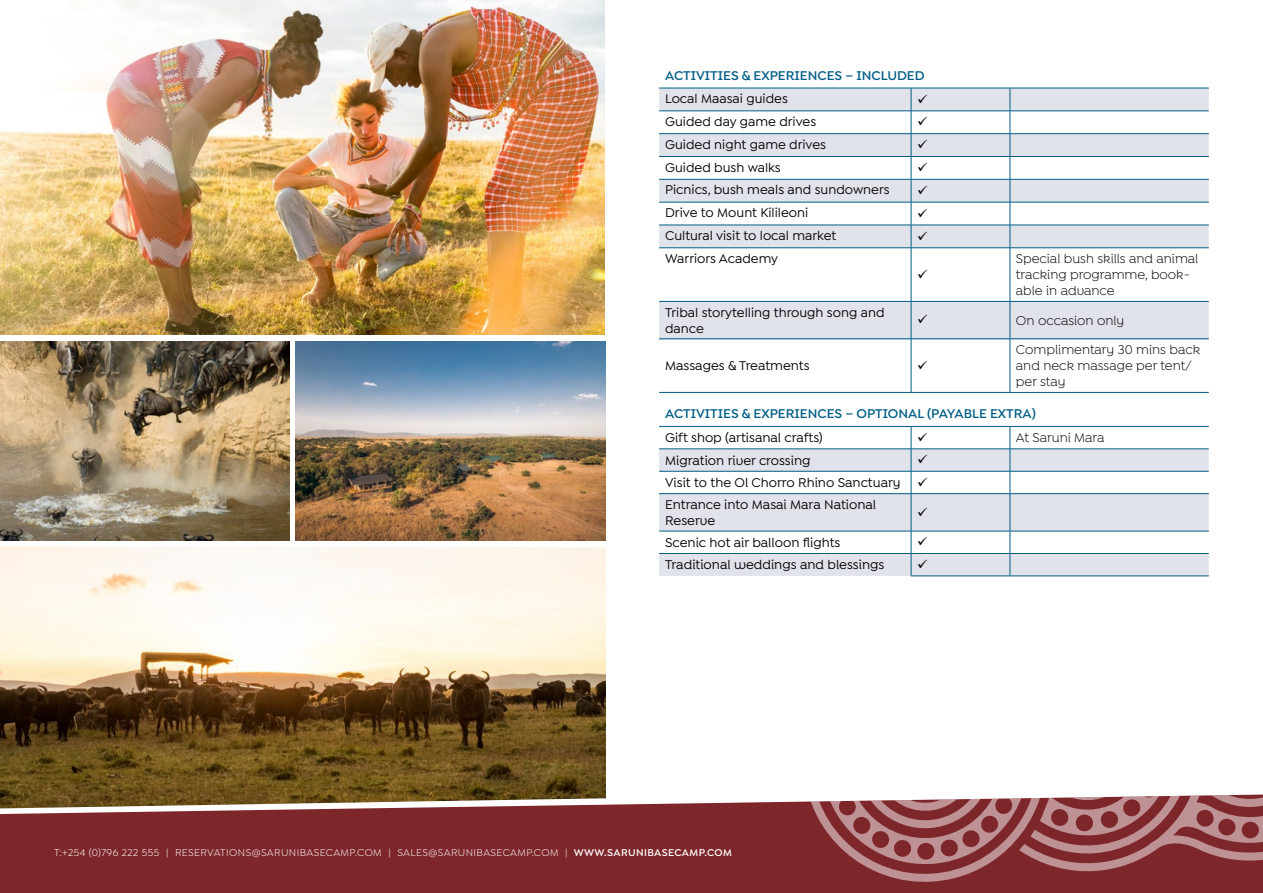
<style>
.page{position:relative;width:1263px;height:893px;background:#fff}
.page>*{position:absolute;margin:0;border:0;box-sizing:border-box;transform-origin:0 0}
.t1{font:500 13.5px/16.2px "Isidora Sans";color:#000}
.t2{font:500 13.5px/21.8px "Isidora Sans Alt";color:#000}
.t3{font:13.5px/16.2px "Isidora Sans Alt";color:#000}
.t4{font:600 13.5px "Isidora Sans Alt";color:#005e86}
.t5{font:10.5px "Isidora Sans";letter-spacing:.04em;color:#fff}
.s1{font-weight:600}
</style>
<div class="page">
<div style="left:0;top:801px;width:1263px;height:92px;background:#7e272a"></div>
<svg style="left:800px;top:794px;width:463px;height:92px"></svg>
<svg style="left:659px;top:89px;width:550px;height:487px"></svg>
<hr style="left:659px;top:338px;width:252px;height:1px;background:#005e86">
<hr style="left:911px;top:338px;width:99px;height:1px;background:#005e86">
<hr style="left:1010px;top:338px;width:199px;height:1px;background:#005e86">
<hr style="left:911px;top:339px;width:1px;height:53px;background:#005e86">
<hr style="left:1010px;top:339px;width:1px;height:53px;background:#005e86">
<hr style="left:659px;top:392px;width:252px;height:1px;background:#005e86">
<hr style="left:911px;top:392px;width:99px;height:1px;background:#005e86">
<hr style="left:1010px;top:392px;width:199px;height:1px;background:#005e86">
<hr style="left:659px;top:426px;width:252px;height:1px;background:#005e86">
<hr style="left:911px;top:426px;width:99px;height:1px;background:#005e86">
<hr style="left:1010px;top:426px;width:199px;height:1px;background:#005e86">
<hr style="left:659px;top:449px;width:252px;height:1px;background:#005e86">
<hr style="left:911px;top:449px;width:99px;height:1px;background:#005e86">
<hr style="left:1010px;top:449px;width:199px;height:1px;background:#005e86">
<hr style="left:659px;top:471px;width:252px;height:1px;background:#005e86">
<hr style="left:911px;top:471px;width:99px;height:1px;background:#005e86">
<svg style="left:911px;top:427px;width:1px;height:66px"></svg>
<hr style="left:1010px;top:471px;width:199px;height:1px;background:#005e86">
<svg style="left:1010px;top:427px;width:1px;height:66px"></svg>
<hr style="left:659px;top:493px;width:252px;height:1px;background:#005e86">
<hr style="left:911px;top:493px;width:99px;height:1px;background:#005e86">
<hr style="left:911px;top:494px;width:1px;height:37px;background:#005e86">
<hr style="left:1010px;top:493px;width:199px;height:1px;background:#005e86">
<hr style="left:1010px;top:494px;width:1px;height:37px;background:#005e86">
<hr style="left:659px;top:531px;width:252px;height:1px;background:#005e86">
<hr style="left:911px;top:531px;width:99px;height:1px;background:#005e86">
<hr style="left:1010px;top:531px;width:199px;height:1px;background:#005e86">
<hr style="left:911px;top:553px;width:99px;height:1px;background:#005e86">
<hr style="left:1010px;top:553px;width:199px;height:1px;background:#005e86">
<svg style="left:1010px;top:531px;width:1px;height:45px"></svg>
<hr style="left:911px;top:576px;width:99px;height:1px;background:#005e86">
<hr style="left:1010px;top:576px;width:199px;height:1px;background:#005e86">
<hr style="left:659px;top:133px;width:252px;height:1px;background:#005e86">
<hr style="left:659px;top:156px;width:252px;height:1px;background:#005e86">
<hr style="left:659px;top:179px;width:252px;height:1px;background:#005e86">
<hr style="left:659px;top:202px;width:252px;height:1px;background:#005e86">
<hr style="left:659px;top:111px;width:252px;height:1px;background:#005e86">
<hr style="left:911px;top:111px;width:99px;height:1px;background:#005e86">
<hr style="left:1010px;top:111px;width:199px;height:1px;background:#005e86">
<hr style="left:911px;top:133px;width:99px;height:1px;background:#005e86">
<hr style="left:1010px;top:133px;width:199px;height:1px;background:#005e86">
<hr style="left:911px;top:156px;width:99px;height:1px;background:#005e86">
<hr style="left:1010px;top:156px;width:199px;height:1px;background:#005e86">
<hr style="left:911px;top:179px;width:99px;height:1px;background:#005e86">
<hr style="left:1010px;top:179px;width:199px;height:1px;background:#005e86">
<hr style="left:911px;top:202px;width:99px;height:1px;background:#005e86">
<hr style="left:1010px;top:202px;width:199px;height:1px;background:#005e86">
<hr style="left:659px;top:225px;width:252px;height:1px;background:#005e86">
<hr style="left:911px;top:225px;width:99px;height:1px;background:#005e86">
<svg style="left:911px;top:89px;width:1px;height:159px"></svg>
<hr style="left:1010px;top:225px;width:199px;height:1px;background:#005e86">
<svg style="left:1010px;top:89px;width:1px;height:159px"></svg>
<hr style="left:659px;top:248px;width:252px;height:1px;background:#005e86">
<hr style="left:911px;top:248px;width:99px;height:1px;background:#005e86">
<hr style="left:911px;top:248px;width:1px;height:53px;background:#005e86">
<hr style="left:1010px;top:248px;width:199px;height:1px;background:#005e86">
<hr style="left:1010px;top:248px;width:1px;height:53px;background:#005e86">
<hr style="left:659px;top:301px;width:252px;height:1px;background:#005e86">
<hr style="left:911px;top:301px;width:99px;height:1px;background:#005e86">
<hr style="left:911px;top:302px;width:1px;height:37px;background:#005e86">
<hr style="left:1010px;top:301px;width:199px;height:1px;background:#005e86">
<hr style="left:1010px;top:302px;width:1px;height:37px;background:#005e86">
<hr style="left:659px;top:553px;width:252px;height:1px;background:#005e86">
<svg style="left:911px;top:531px;width:1px;height:45px"></svg>
<hr style="left:659px;top:88px;width:252px;height:1px;background:#005e86">
<hr style="left:911px;top:88px;width:99px;height:1px;background:#005e86">
<hr style="left:1010px;top:88px;width:199px;height:1px;background:#005e86">
<img style="left:0;top:546px;width:606px;height:262px">
<img style="left:0;top:341px;width:289px;height:199px">
<img style="left:0;top:0;width:605px;height:334px">
<img style="left:295px;top:341px;width:311px;height:199px">
<svg style="left:918px;top:94px;width:9px;height:9px"></svg>
<svg style="left:918px;top:117px;width:9px;height:9px"></svg>
<svg style="left:918px;top:140px;width:9px;height:9px"></svg>
<svg style="left:918px;top:163px;width:9px;height:8px"></svg>
<svg style="left:918px;top:185px;width:9px;height:9px"></svg>
<svg style="left:918px;top:208px;width:9px;height:9px"></svg>
<svg style="left:918px;top:231px;width:9px;height:9px"></svg>
<svg style="left:918px;top:269px;width:9px;height:9px"></svg>
<svg style="left:918px;top:315px;width:9px;height:9px"></svg>
<svg style="left:918px;top:360px;width:9px;height:9px"></svg>
<svg style="left:918px;top:432px;width:9px;height:9px"></svg>
<svg style="left:918px;top:455px;width:9px;height:9px"></svg>
<svg style="left:918px;top:507px;width:9px;height:9px"></svg>
<svg style="left:918px;top:537px;width:9px;height:9px"></svg>
<svg style="left:918px;top:559px;width:9px;height:9px"></svg>
<p class="t4" style="left:665px;top:67px;width:261px">ACTIVITIES &amp; EXPERIENCES – INCLUDED</p>
<p class="t1" style="left:665px;top:91px;width:124px">Local Maasai guides</p>
<p class="t1" style="left:665px;top:113px;width:153px">Guided day game drives</p>
<p class="t1" style="left:665px;top:136px;width:162px">Guided night game drives</p>
<p class="t1" style="left:665px;top:159px;width:117px">Guided bush walks</p>
<p class="t1" style="left:665px;top:182px;width:226px">Picnics, bush meals and sundowners</p>
<p class="t1" style="left:665px;top:205px;width:145px">Drive to Mount Kilileoni</p>
<p class="t1" style="left:665px;top:228px;width:173px">Cultural visit to local market</p>
<p class="t1" style="left:665px;top:250px;width:114px">Warriors Academy</p>
<p class="t3" style="left:1016px;top:250px;width:184px">Special bush skills and animal tracking programme, book&shy;able in advance</p>
<p class="t1" style="left:665px;top:304px;width:221px">Tribal storytelling through song and dance</p>
<p class="t3" style="left:1016px;top:312px;width:110px">On occasion only</p>
<p class="t2" style="left:665px;top:355px;width:146px">Massages &amp; Treatments</p>
<p class="t3" style="left:1016px;top:341px;width:186px">Complimentary 30 mins back and neck massage per tent/ per stay</p>
<p class="t4" style="left:665px;top:405px;width:372px">ACTIVITIES &amp; EXPERIENCES – OPTIONAL (PAYABLE EXTRA)</p>
<p class="t2" style="left:665px;top:427px;width:159px">Gift shop (artisanal crafts)</p>
<p class="t3" style="left:1016px;top:430px;width:90px">At Saruni Mara</p>
<p class="t2" style="left:665px;top:449px;width:147px">Migration river crossing</p>
<p class="t2" style="left:665px;top:472px;width:264px">Visit to the Ol Chorro Rhino Sanctuary ✓<br>Entrance into Masai Mara National</p>
<p class="t2" style="left:665px;top:510px;width:52px">Reserve</p>
<p class="t2" style="left:665px;top:532px;width:177px">Scenic hot air balloon flights</p>
<p class="t2" style="left:665px;top:554px;width:221px">Traditional weddings and blessings</p>
<p class="t5" style="left:54px;top:846px;width:679px">T:+254 (0)796 222 555 | RESERVATIONS@SARUNIBASECAMP.COM | SALES@SARUNIBASECAMP.COM | <span class="s1">WWW.SARUNIBASECAMP.COM</span></p>
</div>
